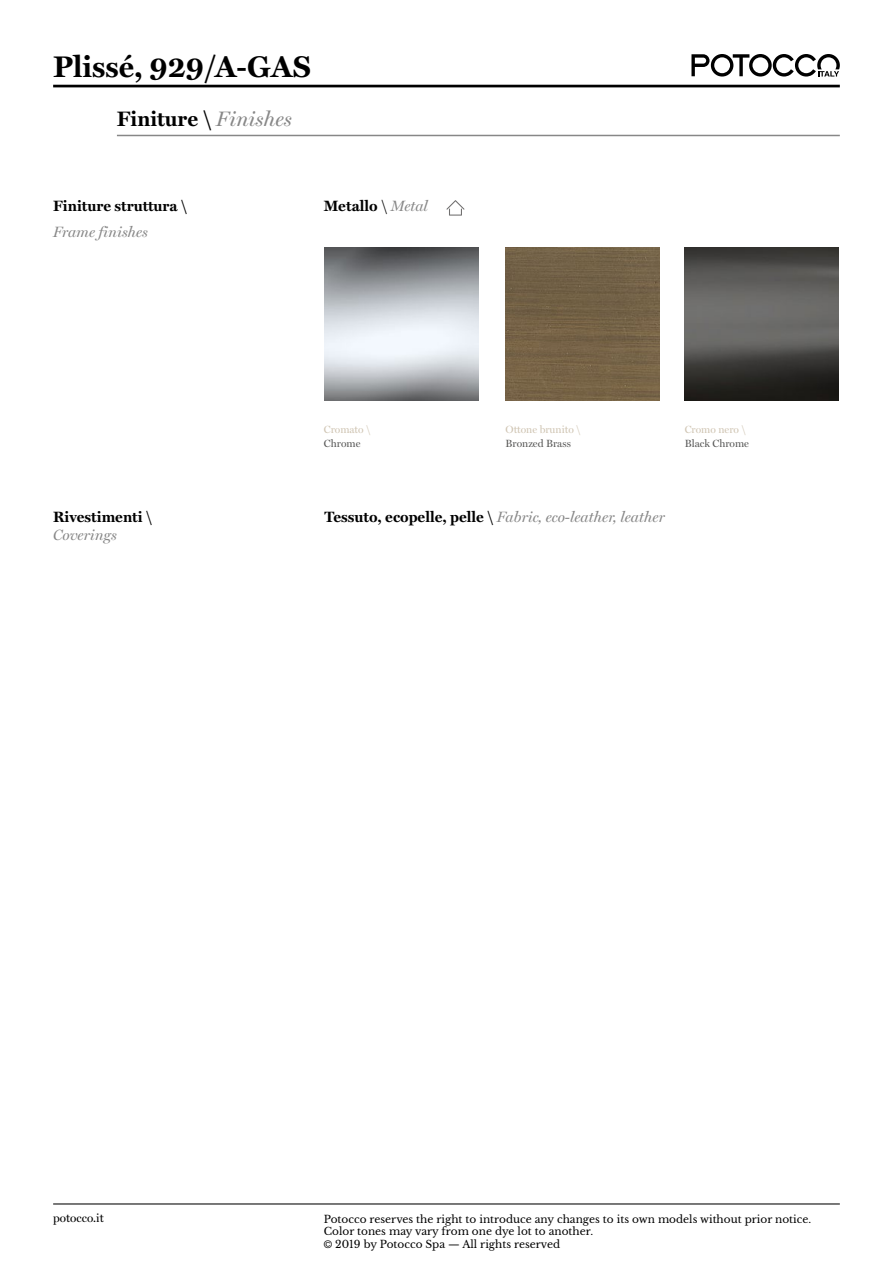
<style>
.page{position:relative;width:893px;height:1263px;background:#fff}
.page>*{position:absolute;margin:0;border:0;box-sizing:border-box;transform-origin:0 0}
.t1{font:700 30px "Miller Text";color:#000}
.t2{font:700 21px "Miller Text";color:#000}
.t3{font:italic 15px "Miller Display";color:#878787}
.t4{font:700 15px "Miller Text";color:#000}
.t5{font:12px "Miller Display";color:#000}
.t6{font:10.5px/12.6px "Libre Baskerville";color:#000}
.t7{font:10.5px "Miller Display";color:#cfc4b2}
.t8{font:10.5px "Miller Display";color:#575756}
.s1{font-family:"Miller Display";font-weight:400;font-style:italic;color:#878787}
.s2{font-family:"Miller Display";font-weight:400}
.s3{font-family:"Miller Text";font-weight:700;font-style:normal;color:#000}
.s4{font-family:"Helvetica Neue LT Std"}
</style>
<div class="page">
<img style="left:506px;top:247px;width:153px;height:154px">
<img style="left:325px;top:247px;width:153px;height:154px">
<img style="left:685px;top:247px;width:153px;height:154px">
<svg style="left:446px;top:200px;width:18px;height:16px"></svg>
<hr style="left:117px;top:135px;width:723px;height:1px;background:#878787">
<hr style="left:53px;top:1203px;width:787px;height:1px;background:#000">
<hr style="left:53px;top:85px;width:787px;height:2px;background:#000">
<svg style="left:691px;top:54px;width:149px;height:23px"></svg>
<h1 class="t1" style="left:53px;top:49px;width:259px">Plissé, 929/A-GAS</h1>
<h2 class="t2" style="left:117px;top:107px;width:176px">Finiture \ <span class="s1">Finishes</span></h2>
<h3 class="t4" style="left:53px;top:197px;width:136px">Finiture struttura \</h3>
<h3 class="t3" style="left:53px;top:223px;width:96px">Frame finishes</h3>
<h3 class="t4" style="left:324px;top:197px;width:106px">Metallo <span class="s2">\</span> <span class="s1">Metal</span></h3>
<h3 class="t4" style="left:53px;top:508px;width:101px">Rivestimenti \</h3>
<h3 class="t3" style="left:53px;top:526px;width:65px">Coverings</h3>
<p class="t7" style="left:324px;top:423px;width:48px">Cromato \</p>
<p class="t8" style="left:324px;top:437px;width:38px">Chrome</p>
<p class="t7" style="left:506px;top:423px;width:77px">Ottone brunito \</p>
<p class="t8" style="left:506px;top:437px;width:67px">Bronzed Brass</p>
<p class="t7" style="left:685px;top:423px;width:63px">Cromo nero \</p>
<p class="t8" style="left:685px;top:437px;width:66px">Black Chrome</p>
<h3 class="t3" style="left:325px;top:508px;width:341px"><span class="s3">Tessuto, ecopelle, pelle \</span> Fabric, eco-leather, leather</h3>
<p class="t5" style="left:53px;top:1210px;width:52px">potocco.it</p>
<p class="t6" style="left:324px;top:1212px;width:489px">Potocco reserves the right to introduce any changes to its own models without prior notice.<br>Color tones may vary from one dye lot to another.<br><span class="s4">©</span> 2019 by Potocco Spa — All rights reserved</p>
</div>
